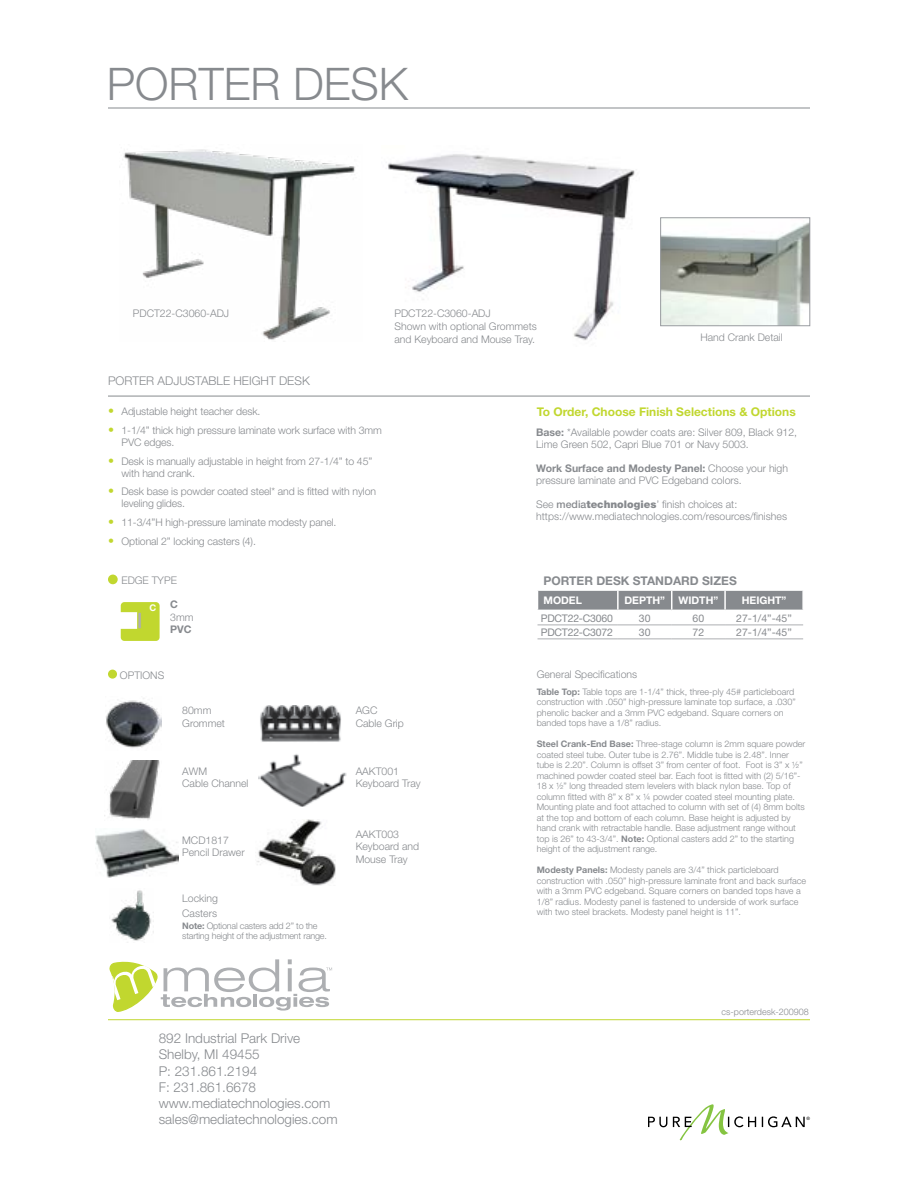
<style>
.page{position:relative;width:918px;height:1188px;background:#fff}
.page>*{position:absolute;margin:0;border:0;box-sizing:border-box;transform-origin:0 0}
.t1{font:300 45px "Helvetica Neue LT Std";color:#878a8e}
.t2{font:300 13.5px/16.2px "Helvetica Neue LT Std";color:#878a8e}
.t3{font:700 12px "Helvetica Neue LT Std";color:#c1d72f}
.t4{font:300 12px "Helvetica Neue LT Std";color:#878a8e}
.t5{font:700 12px "Helvetica Neue LT Std";color:#878a8e}
.t6{font:300 10.5px/12.6px "Helvetica Neue LT Std";color:#878a8e}
.t7{font:10.5px "Helvetica Neue LT Std";letter-spacing:-.02em;color:#878a8e}
.t8{font:700 10.5px "Helvetica Neue LT Std";color:#fff}
.t9{font:700 10.5px "Helvetica Neue LT Std";color:#878a8e}
.t10{font:700 9.15px "Helvetica Neue LT Std";color:#fff}
.t11{font:300 9px/10.5px "Helvetica Neue LT Std";color:#878a8e}
.t12{font:300 9px/10.5px "Helvetica Neue LT Std";letter-spacing:-.02em;color:#878a8e}
.t13{font:4.5px "Helvetica Neue";color:#000}
.s1{font-size:12px;color:#c1d72f}
.s2{font-weight:700}
.s3{font-weight:500}
.s4{font-weight:900}
</style>
<div class="page">
<svg style="left:109px;top:959px;width:223px;height:53px"></svg>
<hr style="left:108px;top:108px;width:702px;height:1px;background:#878a8e">
<svg style="left:648px;top:1104px;width:157px;height:36px"></svg>
<hr style="left:108px;top:1019px;width:702px;height:1px;background:#c1d72f">
<img style="left:259px;top:754px;width:88px;height:53px">
<img style="left:257px;top:819px;width:79px;height:67px">
<svg style="left:121px;top:602px;width:39px;height:39px"></svg>
<div style="left:108px;top:575px;width:10px;height:9px;background:#c1d72f;border-radius:50%"></div>
<div style="left:108px;top:670px;width:9px;height:9px;background:#c1d72f;border-radius:50%"></div>
<img style="left:123px;top:149px;width:232px;height:191px">
<img style="left:106px;top:698px;width:55px;height:50px">
<img style="left:111px;top:890px;width:43px;height:51px">
<img style="left:662px;top:223px;width:146px;height:101px">
<div style="left:660px;top:218px;width:150px;height:108px;border:1px solid #999ca0"></div>
<hr style="left:108px;top:396px;width:702px;height:1px;background:#878a8e">
<svg style="left:537px;top:591px;width:266px;height:19px;background:#8c8f92"></svg>
<hr style="left:538px;top:625px;width:80px;height:1px;background:#adafb2">
<hr style="left:618px;top:625px;width:54px;height:1px;background:#adafb2">
<hr style="left:672px;top:625px;width:53px;height:1px;background:#adafb2">
<hr style="left:725px;top:625px;width:78px;height:1px;background:#adafb2">
<hr style="left:538px;top:639px;width:80px;height:1px;background:#adafb2">
<hr style="left:618px;top:639px;width:54px;height:1px;background:#adafb2">
<hr style="left:672px;top:639px;width:53px;height:1px;background:#adafb2">
<hr style="left:725px;top:639px;width:78px;height:1px;background:#adafb2">
<img style="left:104px;top:760px;width:56px;height:60px">
<img style="left:260px;top:705px;width:81px;height:37px">
<img style="left:96px;top:829px;width:82px;height:48px">
<img style="left:388px;top:154px;width:247px;height:187px">
<h1 class="t1" style="left:107px;top:56px;width:303px">PORTER DESK</h1>
<p class="t6" style="left:133px;top:307px;width:98px">PDCT22-C3060-ADJ</p>
<h3 class="t4" style="left:108px;top:374px;width:203px">PORTER ADJUSTABLE HEIGHT DESK</h3>
<p class="t6" style="left:394px;top:307px;width:144px">PDCT22-C3060-ADJ<br>Shown with optional Grommets and Keyboard and Mouse Tray.</p>
<p class="t6" style="left:700px;top:331px;width:84px">Hand Crank Detail</p>
<p class="t6" style="left:108px;top:405px;width:154px"><span class="s1">•</span> Adjustable height teacher desk.</p>
<p class="t6" style="left:122px;top:424px;width:262px;line-height:12px;text-indent:-14px"><span class="s1">•</span> 1-1/4” thick high pressure laminate work surface with 3mm<br>PVC edges.</p>
<p class="t6" style="left:122px;top:455px;width:252px;line-height:12px;text-indent:-14px"><span class="s1">•</span> Desk is manually adjustable in height from 27-1/4” to 45” with hand crank.</p>
<p class="t6" style="left:122px;top:485px;width:256px;line-height:12px;text-indent:-14px"><span class="s1">•</span> Desk base is powder coated steel* and is fitted with nylon leveling glides.</p>
<p class="t6" style="left:108px;top:516px;width:230px"><span class="s1">•</span> 11-3/4”H high-pressure laminate modesty panel.</p>
<p class="t6" style="left:108px;top:535px;width:149px"><span class="s1">•</span> Optional 2” locking casters (4).</p>
<p class="t6" style="left:121px;top:574px;width:57px">EDGE TYPE</p>
<p class="t10" style="left:150px;top:602px;width:8px">C</p>
<p class="t9" style="left:170px;top:598px;width:9px">C</p>
<p class="t6" style="left:170px;top:611px;width:25px">3mm</p>
<p class="t9" style="left:170px;top:623px;width:23px">PVC</p>
<p class="t6" style="left:120px;top:668px;width:46px">OPTIONS</p>
<p class="t6" style="left:182px;top:704px;width:44px">80mm<br>Grommet</p>
<p class="t6" style="left:182px;top:764px;width:68px">AWM<br>Cable Channel</p>
<p class="t6" style="left:182px;top:833px;width:64px">MCD1817<br>Pencil Drawer</p>
<p class="t6" style="left:182px;top:891px;width:37px;line-height:14.4px">Locking<br>Casters</p>
<p class="t12" style="left:182px;top:920px;width:146px"><span class="s2">Note:</span> Optional casters add 2” to the starting height of the adjustment range.</p>
<p class="t6" style="left:356px;top:704px;width:50px">AGC<br>Cable Grip</p>
<p class="t6" style="left:356px;top:764px;width:66px">AAKT001<br>Keyboard Tray</p>
<p class="t6" style="left:356px;top:827px;width:65px">AAKT003<br>Keyboard and<br>Mouse Tray</p>
<h2 class="t2" style="left:159px;top:1030px;width:180px">892 Industrial Park Drive<br>Shelby, MI 49455<br>P: 231.861.2194<br>F: 231.861.6678 www.mediatechnologies.com sales@mediatechnologies.com</h2>
<h3 class="t3" style="left:537px;top:405px;width:261px">To Order, Choose Finish Selections &amp; Options</h3>
<p class="t6" style="left:536px;top:426px;width:262px;line-height:12px"><span class="s2">Base:</span> *Available powder coats are: Silver 809, Black 912,<br>Lime Green 502, Capri Blue 701 or Navy 5003.</p>
<p class="t6" style="left:536px;top:462px;width:253px;line-height:12px"><span class="s2">Work Surface and Modesty Panel:</span> Choose your high pressure laminate and PVC Edgeband colors.</p>
<p class="t6" style="left:536px;top:498px;width:252px;line-height:12px">See <span class="s3">media</span><span class="s4">technologies</span>’ finish choices at: https://www.mediatechnologies.com/resources/finishes</p>
<h3 class="t5" style="left:544px;top:573px;width:195px">PORTER DESK STANDARD SIZES</h3>
<p class="t8" style="left:544px;top:594px;width:40px">MODEL</p>
<p class="t8" style="left:624px;top:594px;width:42px">DEPTH”</p>
<p class="t8" style="left:678px;top:594px;width:41px">WIDTH”</p>
<p class="t8" style="left:742px;top:594px;width:46px">HEIGHT”</p>
<p class="t7" style="left:541px;top:612px;width:74px">PDCT22-C3060</p>
<p class="t7" style="left:639px;top:612px;width:13px">30</p>
<p class="t7" style="left:693px;top:612px;width:13px">60</p>
<p class="t7" style="left:736px;top:612px;width:57px">27-1/4”-45”</p>
<p class="t7" style="left:541px;top:626px;width:74px">PDCT22-C3072</p>
<p class="t7" style="left:639px;top:626px;width:13px">30</p>
<p class="t7" style="left:693px;top:626px;width:13px">72</p>
<p class="t7" style="left:736px;top:626px;width:57px">27-1/4”-45”</p>
<p class="t6" style="left:537px;top:667px;width:102px">General Specifications</p>
<p class="t11" style="left:537px;top:686px;width:261px"><span class="s2">Table Top:</span> Table tops are 1-1/4” thick, three-ply 45# particleboard construction with .050” high-pressure laminate top surface, a .030” phenolic backer and a 3mm PVC edgeband. Square corners on banded tops have a 1/8” radius.</p>
<p class="t11" style="left:537px;top:739px;width:270px"><span class="s2">Steel Crank-End Base:</span> Three-stage column is 2mm square powder coated steel tube. Outer tube is 2.76”. Middle tube is 2.48”. Inner tube is 2.20”. Column is offset 3” from center of foot. Foot is 3” x ½” machined powder coated steel bar. Each foot is fitted with (2) 5/16”- 18 x ½” long threaded stem levelers with black nylon base. Top of column fitted with 8” x 8” x ¼ powder coated steel mounting plate.<br>Mounting plate and foot attached to column with set of (4) 8mm bolts at the top and bottom of each column. Base height is adjusted by hand crank with retractable handle. Base adjustment range without top is 26” to 43-3/4”. <span class="s2">Note:</span> Optional casters add 2” to the starting height of the adjustment range.</p>
<p class="t11" style="left:537px;top:865px;width:271px"><span class="s2">Modesty Panels:</span> Modesty panels are 3/4” thick particleboard construction with .050” high-pressure laminate front and back surface with a 3mm PVC edgeband. Square corners on banded tops have a 1/8” radius. Modesty panel is fastened to underside of work surface with two steel brackets. Modesty panel height is 11”.</p>
<p class="t11" style="left:722px;top:1007px;width:89px">cs-porterdesk-200908</p>
<p class="t13" style="left:806px;top:1116px;width:5px">®</p>
</div>
